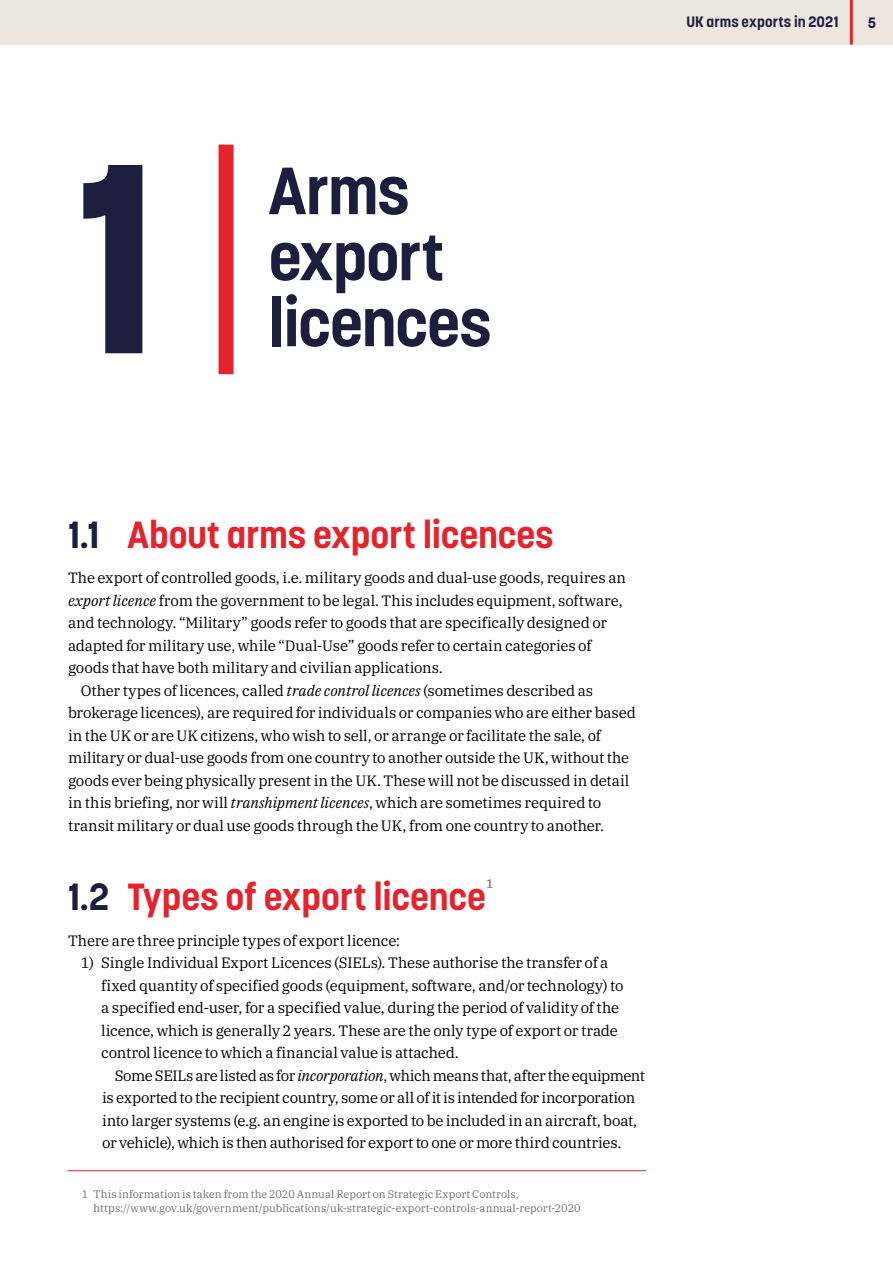
<style>
.page{position:relative;width:893px;height:1263px;background:#fff}
.page>*{position:absolute;margin:0;border:0;box-sizing:border-box;transform-origin:0 0}
.Chapter_head{font:700 267px "Korolev";color:#1d1e3e}
.A_head{font:700 66px/66px "Korolev";letter-spacing:-.02em;color:#1d1e3e}
.B_head{font:700 37.5px "Korolev";letter-spacing:-.005em;color:#e5232c}
.Text{font:15px/22.5px "IBM Plex Serif";letter-spacing:-.01em;color:#000}
.Text_-_no_indent{font:15px/22.5px "IBM Plex Serif";letter-spacing:-.005em;color:#000}
.t1{font:700 15px "Korolev";letter-spacing:.01em;color:#1d1e3e}
.B_head-2{font:500 12.3px "IBM Plex Serif";color:#706f6f}
.Footnote{font:10.8px/14.2px "IBM Plex Serif";letter-spacing:.005em;color:#706f6f}
.s1{color:#1d1e3e}
.s2{font-style:italic}
</style>
<div class="page">
<div style="left:0;top:0;width:893px;height:45px;background:#ece6df"></div>
<hr style="left:850px;top:0;width:3px;height:45px;background:#e5232c">
<div style="left:219px;top:145px;width:15px;height:229px;background:#e5232c"></div>
<hr style="left:68px;top:1170px;width:578px;height:1px;background:#e5232c">
<p class="Chapter_head" style="left:74px;top:90px;width:89px">1</p>
<p class="A_head" style="left:269px;top:158px;width:225px">Arms export licences</p>
<p class="t1" style="left:686px;top:13px;width:154px">UK arms exports in 2021</p>
<p class="t1" style="left:868px;top:13px;width:10px">5</p>
<p class="B_head" style="left:68px;top:511px;width:487px"><span class="s1">1.1</span> About arms export licences</p>
<p class="Text_-_no_indent" style="left:68px;top:565px;width:560px">The export of controlled goods, i.e. military goods and dual-use goods, requires an <span class="s2">export licence</span> from the government to be legal. This includes equipment, software, and technology. “Military” goods refer to goods that are specifically designed or adapted for military use, while “Dual-Use” goods refer to certain categories of goods that have both military and civilian applications.</p>
<p class="Text" style="left:68px;top:678px;width:569px;text-indent:13px">Other types of licences, called <span class="s2">trade control licences</span> (sometimes described as brokerage licences), are required for individuals or companies who are either based in the UK or are UK citizens, who wish to sell, or arrange or facilitate the sale, of military or dual-use goods from one country to another outside the UK, without the goods ever being physically present in the UK. These will not be discussed in detail in this briefing, nor will <span class="s2">transhipment licences</span>, which are sometimes required to transit military or dual use goods through the UK, from one country to another.</p>
<p class="B_head" style="left:68px;top:873px;width:419px"><span class="s1">1.2</span> Types of export licence</p>
<p class="B_head-2" style="left:486px;top:874px;width:9px">1</p>
<p class="Text_-_no_indent" style="left:68px;top:928px;width:334px">There are three principle types of export licence:</p>
<p class="Text" style="left:101px;top:950px;width:524px;text-indent:-20px">1) Single Individual Export Licences (SIELs). These authorise the transfer of a fixed quantity of specified goods (equipment, software, and/or technology) to a specified end-user, for a specified value, during the period of validity of the licence, which is generally 2 years. These are the only type of export or trade control licence to which a financial value is attached.</p>
<p class="Text" style="left:102px;top:1063px;width:545px;text-indent:13px">Some SEILs are listed as for <span class="s2">incorporation</span>, which means that, after the equipment is exported to the recipient country, some or all of it is intended for incorporation into larger systems (e.g. an engine is exported to be included in an aircraft, boat, or vehicle), which is then authorised for export to one or more third countries.</p>
<p class="Footnote" style="left:94px;top:1186px;width:489px;text-indent:-12px">1 This information is taken from the 2020 Annual Report on Strategic Export Controls, https://www.gov.uk/government/publications/uk-strategic-export-controls-annual-report-2020</p>
</div>
